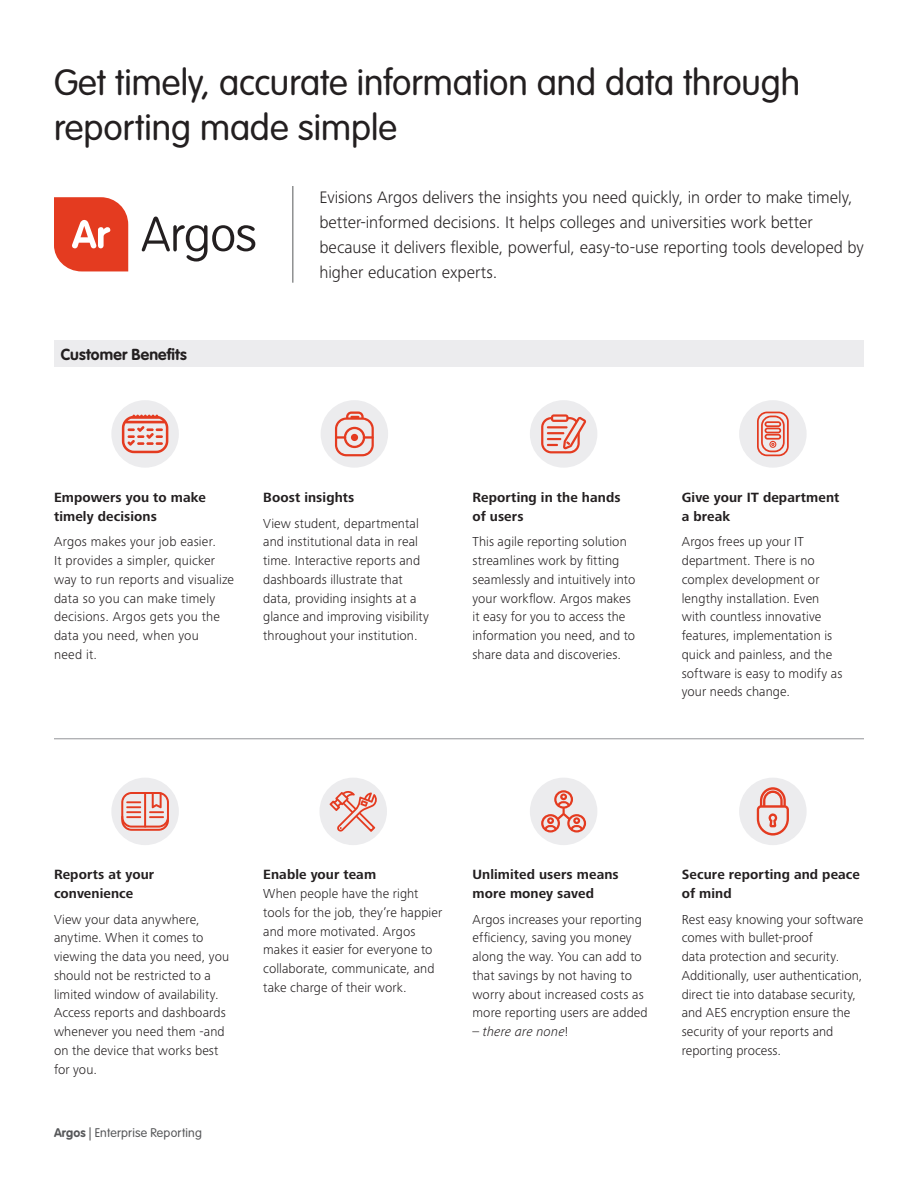
<style>
.page{position:relative;width:918px;height:1188px;background:#fff}
.page>*{position:absolute;margin:0;border:0;box-sizing:border-box;transform-origin:0 0}
.Heading{font:300 36px/45px "VAG Rounded Std";color:#231f20}
.Summary_Text{font:300 17.25px/24.8px "Frutiger Next Pro";color:#231f20}
.Section_Heading{font:700 15.75px "VAG Rounded Std";letter-spacing:.01em;color:#231f20}
.Subheading_2{font:700 13.8px/18.8px "Frutiger Next Pro";letter-spacing:.005em;color:#231f20}
.Body_Text{font:700 13.8px "Frutiger Next Pro";letter-spacing:.005em;color:#231f20}
.Body_Text-2{font:300 13.5px/18.8px "Frutiger Next Pro";letter-spacing:.01em;color:#231f20}
.Body_Text-3{font:italic 300 13.5px "Frutiger Next Pro";letter-spacing:.01em;color:#231f20}
.Footer_Inside{font:300 12.3px "VAG Rounded Std";letter-spacing:.02em;color:#57585a}
.s1{font-weight:700}
.s2{font-style:normal}
</style>
<div class="page">
<div style="left:111px;top:400px;width:68px;height:68px;background:#ececee;border-radius:50%"></div>
<div style="left:111px;top:778px;width:68px;height:67px;background:#ececee;border-radius:50%"></div>
<div style="left:321px;top:400px;width:67px;height:68px;background:#ececee;border-radius:50%"></div>
<div style="left:319px;top:778px;width:68px;height:67px;background:#ececee;border-radius:50%"></div>
<div style="left:530px;top:400px;width:67px;height:68px;background:#ececee;border-radius:50%"></div>
<div style="left:530px;top:778px;width:67px;height:67px;background:#ececee;border-radius:50%"></div>
<div style="left:739px;top:400px;width:68px;height:68px;background:#ececee;border-radius:50%"></div>
<div style="left:739px;top:778px;width:68px;height:67px;background:#ececee;border-radius:50%"></div>
<div style="left:54px;top:340px;width:810px;height:28px;background:#ececee"></div>
<hr style="left:292px;top:186px;width:1px;height:97px;background:#57585a">
<hr style="left:54px;top:738px;width:810px;height:1px;background:#939598">
<svg style="left:142px;top:217px;width:113px;height:45px"></svg>
<svg style="left:54px;top:197px;width:74px;height:74px;background:#e75740"></svg>
<svg style="left:541px;top:414px;width:45px;height:39px"></svg>
<svg style="left:121px;top:792px;width:48px;height:39px"></svg>
<svg style="left:335px;top:411px;width:39px;height:45px"></svg>
<svg style="left:122px;top:415px;width:46px;height:38px"></svg>
<svg style="left:541px;top:790px;width:45px;height:43px"></svg>
<svg style="left:757px;top:787px;width:32px;height:49px"></svg>
<svg style="left:329px;top:791px;width:48px;height:41px"></svg>
<svg style="left:757px;top:412px;width:32px;height:44px"></svg>
<p class="Heading" style="left:54px;top:61px;width:748px">Get timely, accurate information and data through reporting made simple</p>
<p class="Section_Heading" style="left:61px;top:345px;width:128px">Customer Benefits</p>
<p class="Summary_Text" style="left:319px;top:185px;width:546px">Evisions Argos delivers the insights you need quickly, in order to make timely, better-informed decisions. It helps colleges and universities work better because it delivers flexible, powerful, easy-to-use reporting tools developed by higher education experts.</p>
<p class="Subheading_2" style="left:54px;top:488px;width:153px">Empowers you to make timely decisions</p>
<p class="Body_Text-2" style="left:54px;top:532px;width:182px">Argos makes your job easier.<br>It provides a simpler, quicker way to run reports and visualize data so you can make timely decisions. Argos gets you the data you need, when you<br>need it.</p>
<p class="Subheading_2" style="left:263px;top:488px;width:93px">Boost insights</p>
<p class="Body_Text-2" style="left:263px;top:514px;width:167px">View student, departmental and institutional data in real time. Interactive reports and dashboards illustrate that data, providing insights at a glance and improving visibility throughout your institution.</p>
<p class="Subheading_2" style="left:472px;top:488px;width:150px">Reporting in the hands of users</p>
<p class="Body_Text-2" style="left:472px;top:532px;width:164px">This agile reporting solution streamlines work by fitting seamlessly and intuitively into your workflow. Argos makes it easy for you to access the information you need, and to share data and discoveries.</p>
<p class="Subheading_2" style="left:682px;top:488px;width:159px">Give your IT department a break</p>
<p class="Body_Text-2" style="left:682px;top:532px;width:162px">Argos frees up your IT department. There is no complex development or lengthy installation. Even with countless innovative features, implementation is quick and painless, and the software is easy to modify as your needs change.</p>
<p class="Subheading_2" style="left:54px;top:866px;width:102px">Reports at your convenience</p>
<p class="Body_Text-2" style="left:54px;top:910px;width:177px">View your data anywhere, anytime. When it comes to viewing the data you need, you should not be restricted to a limited window of availability.<br>Access reports and dashboards whenever you need them -and on the device that works best for you.</p>
<p class="Footer_Inside" style="left:54px;top:1125px;width:149px"><span class="s1">Argos</span> | Enterprise Reporting</p>
<p class="Body_Text" style="left:263px;top:867px;width:114px">Enable your team</p>
<p class="Body_Text-2" style="left:263px;top:884px;width:181px">When people have the right tools for the job, they’re happier and more motivated. Argos makes it easier for everyone to collaborate, communicate, and take charge of their work.</p>
<p class="Subheading_2" style="left:472px;top:866px;width:148px">Unlimited users means more money saved</p>
<p class="Body_Text-2" style="left:472px;top:910px;width:177px">Argos increases your reporting efficiency, saving you money along the way. You can add to that savings by not having to worry about increased costs as more reporting users are added</p>
<p class="Body_Text-3" style="left:472px;top:1024px;width:97px"><span class="s2">–</span> there are none<span class="s2">!</span></p>
<p class="Subheading_2" style="left:682px;top:866px;width:180px">Secure reporting and peace of mind</p>
<p class="Body_Text-2" style="left:682px;top:910px;width:183px">Rest easy knowing your software comes with bullet-proof<br>data protection and security.<br>Additionally, user authentication, direct tie into database security, and AES encryption ensure the security of your reports and reporting process.</p>
</div>
